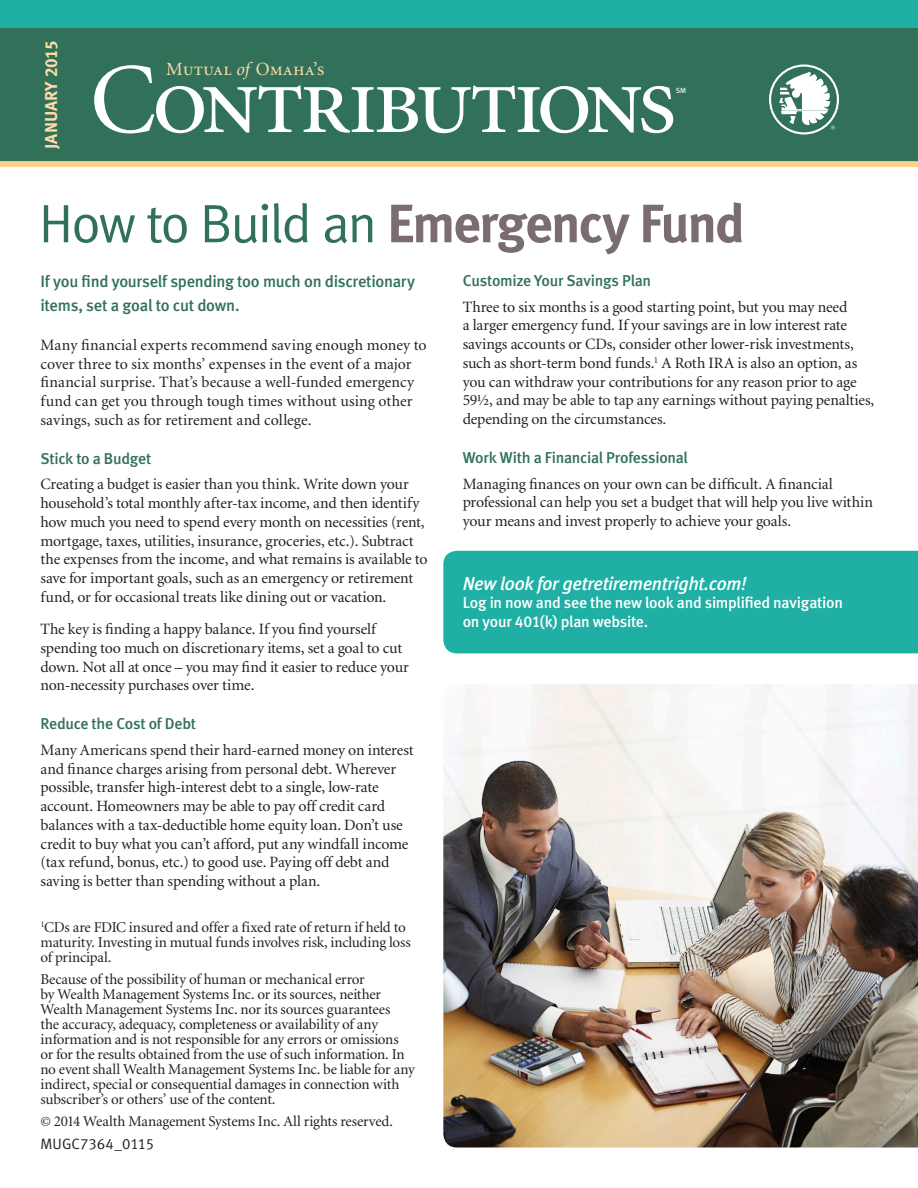
<style>
.page{position:relative;width:918px;height:1188px;background:#fff}
.page>*{position:absolute;margin:0;border:0;box-sizing:border-box;transform-origin:0 0}
.t1{font:100.5px "Minion Regular SC";letter-spacing:-.06em;color:#fff}
.t2{font:54px "Meta Bold LF";letter-spacing:-.03em;color:#7a6c72}
.t3{font:italic 18.75px "Meta Medium LF";letter-spacing:-.02em;color:#fff}
.t4{font:18.75px "Minion Regular SC";color:#fedcaa}
.t5{font:17.25px "Meta Bold LF Caps";letter-spacing:-.015em;color:#fedcaa}
.t6{font:16.5px/24px "Meta Medium LF";letter-spacing:-.02em;color:#327159}
.t7{font:15.75px/18.8px "Minion";letter-spacing:-.01em;color:#231f20}
.t8{font:15.75px "Meta Medium LF";letter-spacing:-.015em;color:#327159}
.t9{font:15.75px/18.8px "Meta Medium LF";letter-spacing:-.015em;color:#fff}
.t10{font:15px/15px "Minion";letter-spacing:-.015em;color:#231f20}
.t11{font:15px "Meta Normal LF";letter-spacing:.005em;color:#231f20}
.t12{font:7.5px "Meta Book LF";color:#fff}
.s1{font-family:"Minion";font-style:italic}
.s2{font-family:"Meta Normal LF";color:#327159}
</style>
<div class="page">
<div style="left:0;top:0;width:918px;height:46px;background:#1fafa4"></div>
<div style="left:443px;top:551px;width:475px;height:102px;background:#1fafa4"></div>
<div style="left:0;top:28px;width:918px;height:136px;background:#327159"></div>
<svg style="left:769px;top:64px;width:70px;height:71px"></svg>
<div style="left:0;top:161px;width:918px;height:6px;background:#fed18b"></div>
<img style="left:443px;top:684px;width:475px;height:464px">
<p class="t5" style="left:41px;top:149px;width:110px;rotate:-90deg">JANUARY 2015</p>
<p class="t4" style="left:166px;top:60px;width:160px">Mutual <span class="s1">of</span> Omaha’s</p>
<p class="t1" style="left:90px;top:50px;width:589px">Contributions</p>
<p class="t12" style="left:676px;top:86px;width:12px">SM</p>
<p class="t2" style="left:39px;top:191px;width:707px"><span class="s2">How to Build an</span> Emergency Fund</p>
<p class="t6" style="left:40px;top:269px;width:376px">If you find yourself spending too much on discretionary items, set a goal to cut down.</p>
<p class="t7" style="left:40px;top:336px;width:388px">Many financial experts recommend saving enough money to cover three to six months’ expenses in the event of a major financial surprise. That’s because a well-funded emergency fund can get you through tough times without using other savings, such as for retirement and college.</p>
<p class="t8" style="left:40px;top:449px;width:112px">Stick to a Budget</p>
<p class="t7" style="left:40px;top:476px;width:389px">Creating a budget is easier than you think. Write down your household’s total monthly after-tax income, and then identify how much you need to spend every month on necessities (rent, mortgage, taxes, utilities, insurance, groceries, etc.). Subtract the expenses from the income, and what remains is available to save for important goals, such as an emergency or retirement fund, or for occasional treats like dining out or vacation.</p>
<p class="t7" style="left:40px;top:620px;width:370px">The key is finding a happy balance. If you find yourself spending too much on discretionary items, set a goal to cut down. Not all at once – you may find it easier to reduce your non-necessity purchases over time.</p>
<p class="t8" style="left:40px;top:715px;width:157px">Reduce the Cost of Debt</p>
<p class="t7" style="left:40px;top:741px;width:375px">Many Americans spend their hard-earned money on interest and finance charges arising from personal debt. Wherever possible, transfer high-interest debt to a single, low-rate account. Homeowners may be able to pay off credit card balances with a tax-deductible home equity loan. Don’t use credit to buy what you can’t afford, put any windfall income (tax refund, bonus, etc.) to good use. Paying off debt and saving is better than spending without a plan.</p>
<p class="t8" style="left:463px;top:272px;width:190px">Customize Your Savings Plan</p>
<p class="t7" style="left:463px;top:298px;width:413px">Three to six months is a good starting point, but you may need<br>a larger emergency fund. If your savings are in low interest rate savings accounts or CDs, consider other lower-risk investments, such as short-term bond funds.<sup>1</sup> A Roth IRA is also an option, as you can withdraw your contributions for any reason prior to age 59½, and may be able to tap any earnings without paying penalties, depending on the circumstances.</p>
<p class="t8" style="left:463px;top:449px;width:227px">Work With a Financial Professional</p>
<p class="t7" style="left:463px;top:475px;width:412px">Managing finances on your own can be difficult. A financial professional can help you set a budget that will help you live within your means and invest properly to achieve your goals.</p>
<p class="t3" style="left:463px;top:572px;width:286px">New look for getretirementright.com!</p>
<p class="t9" style="left:463px;top:593px;width:382px">Log in now and see the new look and simplified navigation on your 401(k) plan website.</p>
<p class="t10" style="left:40px;top:921px;width:372px"><sup>1</sup>CDs are FDIC insured and offer a fixed rate of return if held to maturity. Investing in mutual funds involves risk, including loss of principal.</p>
<p class="t10" style="left:40px;top:972px;width:376px">Because of the possibility of human or mechanical error<br>by Wealth Management Systems Inc. or its sources, neither Wealth Management Systems Inc. nor its sources guarantees<br>the accuracy, adequacy, completeness or availability of any information and is not responsible for any errors or omissions or for the results obtained from the use of such information. In no event shall Wealth Management Systems Inc. be liable for any indirect, special or consequential damages in connection with subscriber’s or others’ use of the content.</p>
<p class="t10" style="left:40px;top:1114px;width:354px">© 2014 Wealth Management Systems Inc. All rights reserved.</p>
<p class="t11" style="left:40px;top:1135px;width:115px">MUGC7364_0115</p>
</div>
